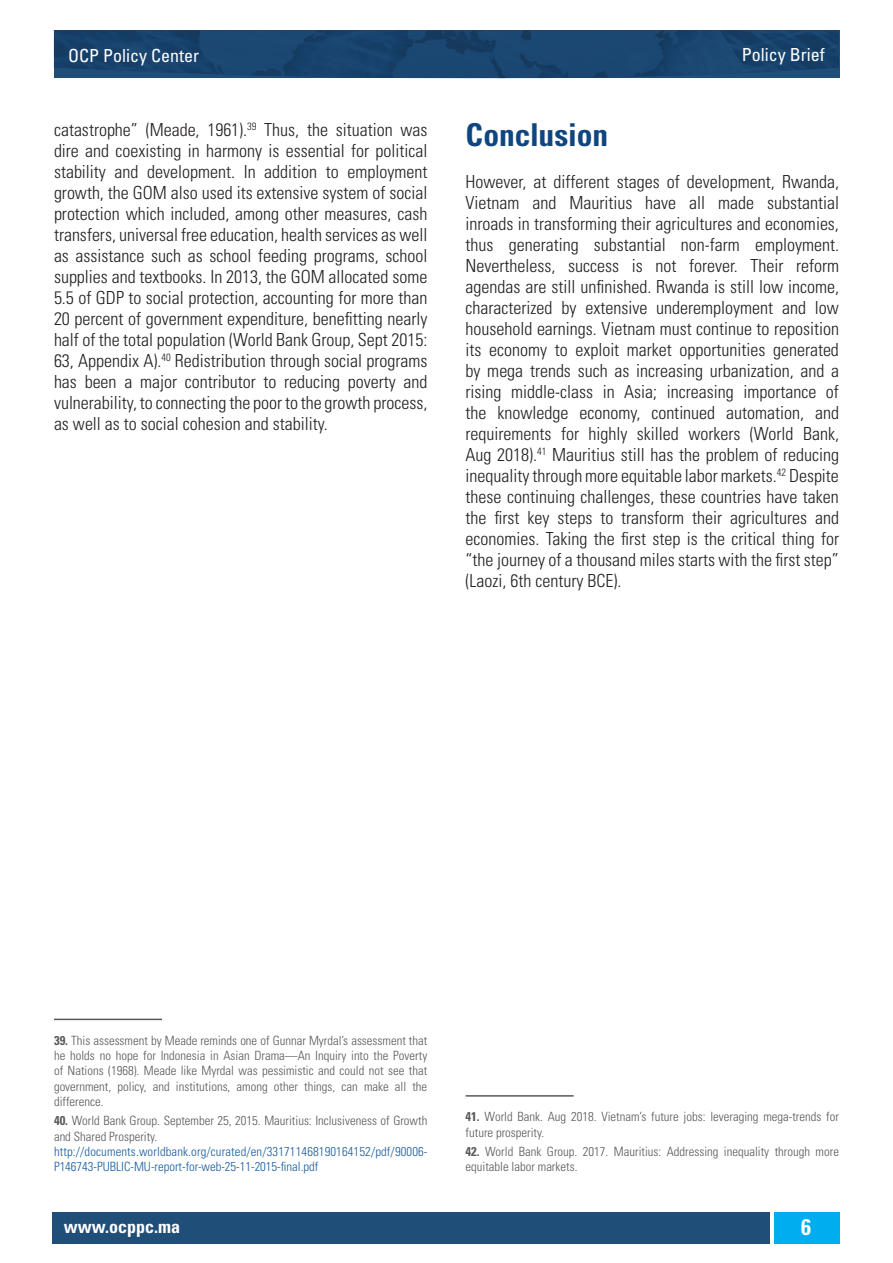
<style>
.page{position:relative;width:893px;height:1263px;background:#fff}
.page>*{position:absolute;margin:0;border:0;box-sizing:border-box;transform-origin:0 0}
.t1{font:700 condensed 31.5px "Univers LT Std";letter-spacing:-.005em;color:#0f467f}
.t2{font:700 condensed 22.5px "Univers LT Std";color:#fff}
.t3{font:300 condensed 18px/21px "Univers LT Std";color:#231f20;text-align:justify}
.t4{font:condensed 18px "Univers LT Std";color:#fff}
.t5{font:700 condensed 18px "Univers LT Std";color:#fff}
.t6{font:300 condensed 12.75px/15.3px "Univers LT Std";color:#59585c}
.t7{font:300 condensed 12.75px/15.3px "Univers LT Std";letter-spacing:.01em;color:#175d9e}
.s1{font-weight:700}
</style>
<div class="page">
<div style="left:52px;top:1212px;width:718px;height:31px;background:#1f4e79"></div>
<div style="left:774px;top:1212px;width:65px;height:31px;background:#00aeef"></div>
<img style="left:54px;top:30px;width:785px;height:49px">
<hr style="left:54px;top:1018px;width:108px;height:2px;background:#59585c">
<hr style="left:466px;top:1095px;width:108px;height:1px;background:#59585c">
<p class="t4" style="left:68px;top:44px;width:133px">OCP Policy Center</p>
<p class="t4" style="left:742px;top:43px;width:84px">Policy Brief</p>
<p class="t3" style="left:54px;top:120px;width:375px">catastrophe” (Meade, 1961).<sup>39</sup> Thus, the situation was dire and coexisting in harmony is essential for political stability and development. In addition to employment growth, the GOM also used its extensive system of social protection which included, among other measures, cash transfers, universal free education, health services as well as assistance such as school feeding programs, school supplies and textbooks. In 2013, the GOM allocated some 5.5 of GDP to social protection, accounting for more than 20 percent of government expenditure, benefitting nearly half of the total population (World Bank Group, Sept 2015:<br>63, Appendix A).<sup>40</sup> Redistribution through social programs has been a major contributor to reducing poverty and vulnerability, to connecting the poor to the growth process, as well as to social cohesion and stability.</p>
<h1 class="t1" style="left:466px;top:116px;width:144px">Conclusion</h1>
<p class="t3" style="left:466px;top:171px;width:375px">However, at different stages of development, Rwanda, Vietnam and Mauritius have all made substantial inroads in transforming their agricultures and economies, thus generating substantial non-farm employment.<br>Nevertheless, success is not forever. Their reform agendas are still unfinished. Rwanda is still low income, characterized by extensive underemployment and low household earnings. Vietnam must continue to reposition its economy to exploit market opportunities generated by mega trends such as increasing urbanization, and a rising middle-class in Asia; increasing importance of the knowledge economy, continued automation, and requirements for highly skilled workers (World Bank, Aug 2018).<sup>41</sup> Mauritius still has the problem of reducing inequality through more equitable labor markets.<sup>42</sup> Despite these continuing challenges, these countries have taken the first key steps to transform their agricultures and economies. Taking the first step is the critical thing for “the journey of a thousand miles starts with the first step” (Laozi, 6th century BCE).</p>
<p class="t6" style="left:54px;top:1033px;width:375px;text-align:justify"><span class="s1">39.</span> This assessment by Meade reminds one of Gunnar Myrdal’s assessment that he holds no hope for Indonesia in Asian Drama—An Inquiry into the Poverty of Nations (1968). Meade like Myrdal was pessimistic and could not see that government, policy, and institutions, among other things, can make all the difference.</p>
<p class="t6" style="left:54px;top:1113px;width:375px"><span class="s1">40.</span> World Bank Group. September 25, 2015. Mauritius: Inclusiveness of Growth and Shared Prosperity.</p>
<p class="t7" style="left:54px;top:1144px;width:375px">http://documents.worldbank.org/curated/en/331711468190164152/pdf/90006-<br>P146743-PUBLIC-MU-report-for-web-25-11-2015-final.pdf</p>
<p class="t6" style="left:466px;top:1109px;width:375px"><span class="s1">41.</span> World Bank. Aug 2018. Vietnam’s future jobs: leveraging mega-trends for future prosperity.</p>
<p class="t6" style="left:466px;top:1144px;width:375px"><span class="s1">42.</span> World Bank Group. 2017. Mauritius: Addressing inequality through more equitable labor markets.</p>
<p class="t5" style="left:64px;top:1216px;width:118px">www.ocppc.ma</p>
<p class="t2" style="left:801px;top:1214px;width:11px">6</p>
</div>
